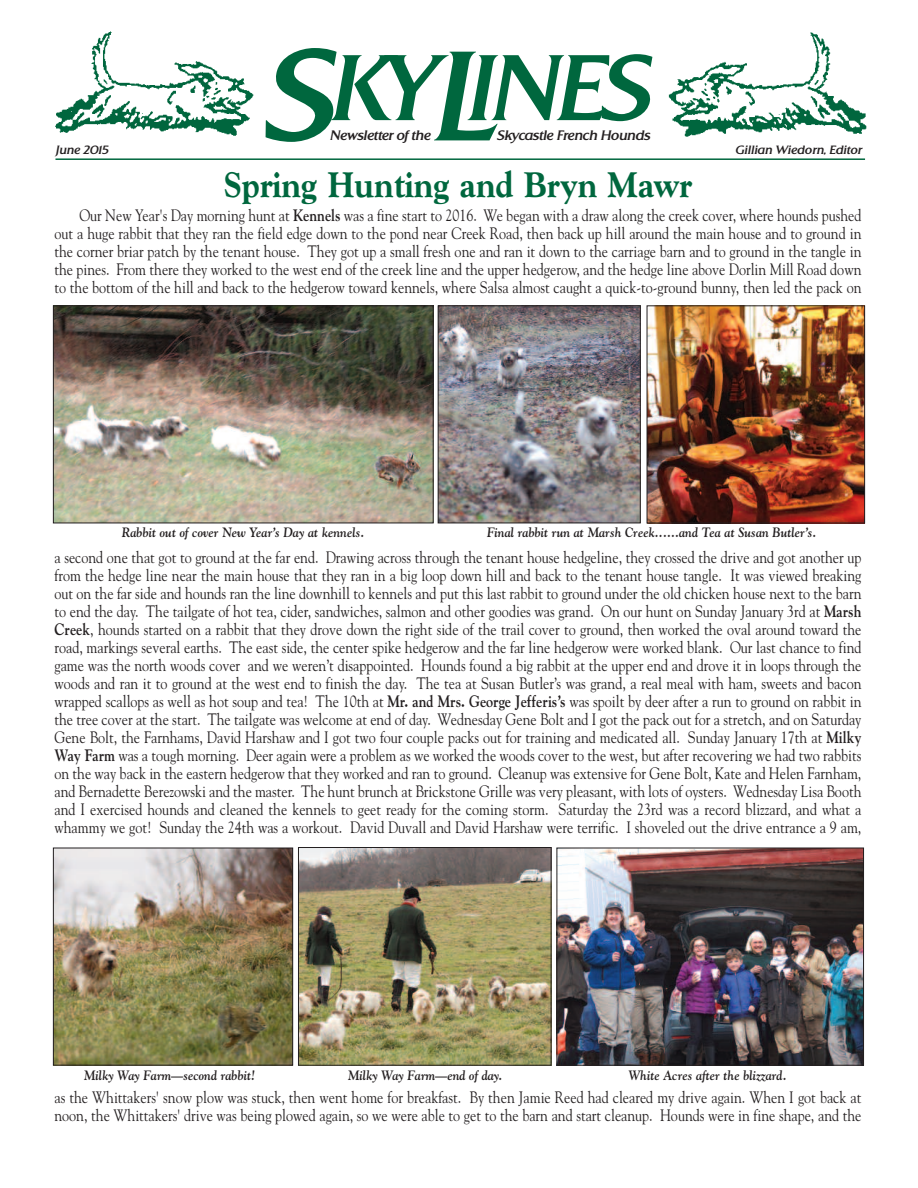
<style>
.page{position:relative;width:918px;height:1188px;background:#fff}
.page>*{position:absolute;margin:0;border:0;box-sizing:border-box;transform-origin:0 0}
.t1{font:italic 500 113.7px "Trantino";color:#00673e}
.t2{font:italic 500 81.15px "Trantino";letter-spacing:-.03em;color:#00673e}
.t3{font:800 36px "Goudy";color:#00673e;scale:.9 1}
.t4{font:16.5px/18px "Goudy";color:#231f20;text-align:justify;scale:.85 1}
.t5{font:italic 700 13.5px "Goudy";color:#231f20;scale:.9 1}
.t6{font:italic 500 12px "Trantino";color:#231f20}
.t7{font:italic 500 10.5px "Trantino";letter-spacing:.025em;color:#231f20}
.s1{font-size:111px}
.s2{font-weight:700}
</style>
<div class="page">
<img style="left:55px;top:31px;width:199px;height:105px">
<img style="left:668px;top:32px;width:199px;height:105px">
<hr style="left:56px;top:158px;width:809px;height:2px;background:#00673e">
<img style="left:55px;top:307px;width:377px;height:214px">
<div style="left:53px;top:305px;width:381px;height:218px;border:1px solid #231f20"></div>
<img style="left:649px;top:307px;width:214px;height:214px">
<div style="left:647px;top:305px;width:218px;height:218px;border:1px solid #231f20"></div>
<img style="left:440px;top:307px;width:199px;height:214px">
<div style="left:438px;top:305px;width:203px;height:218px;border:1px solid #231f20"></div>
<img style="left:300px;top:849px;width:249px;height:215px">
<div style="left:298px;top:847px;width:253px;height:219px;border:1px solid #231f20"></div>
<img style="left:559px;top:850px;width:303px;height:214px">
<div style="left:557px;top:848px;width:307px;height:218px;border:1px solid #231f20"></div>
<img style="left:55px;top:850px;width:236px;height:214px">
<div style="left:53px;top:848px;width:240px;height:218px;border:1px solid #231f20"></div>
<h1 class="t1" style="left:261px;top:49px;width:71px">S</h1>
<h2 class="t2" style="left:328px;top:55px;width:322px">KY<span class="s1">L</span>INES</h2>
<h3 class="t3" style="left:224px;top:170px;width:522px">Spring Hunting and Bryn Mawr</h3>
<p class="t4" style="left:54px;top:206px;width:951px;text-indent:25px">Our New Year's Day morning hunt at <span class="s2">Kennels</span> was a fine start to 2016. We began with a draw along the creek cover, where hounds pushed out a huge rabbit that they ran the field edge down to the pond near Creek Road, then back up hill around the main house and to ground in the corner briar patch by the tenant house. They got up a small fresh one and ran it down to the carriage barn and to ground in the tangle in the pines. From there they worked to the west end of the creek line and the upper hedgerow, and the hedge line above Dorlin Mill Road down to the bottom of the hill and back to the hedgerow toward kennels, where Salsa almost caught a quick-to-ground bunny, then led the pack on</p>
<p class="t6" style="left:330px;top:131px;width:102px">Newsletter of the</p>
<p class="t6" style="left:497px;top:131px;width:155px">Skycastle French Hounds</p>
<p class="t7" style="left:735px;top:145px;width:128px">Gillian Wiedorn, Editor</p>
<p class="t7" style="left:56px;top:145px;width:54px">June 2015</p>
<p class="t5" style="left:122px;top:525px;width:271px">Rabbit out of cover New Year’s Day at kennels.</p>
<p class="t5" style="left:487px;top:525px;width:367px">Final rabbit run at Marsh Creek......and Tea at Susan Butler’s.</p>
<p class="t4" style="left:54px;top:548px;width:951px">a second one that got to ground at the far end. Drawing across through the tenant house hedgeline, they crossed the drive and got another up from the hedge line near the main house that they ran in a big loop down hill and back to the tenant house tangle. It was viewed breaking out on the far side and hounds ran the line downhill to kennels and put this last rabbit to ground under the old chicken house next to the barn to end the day. The tailgate of hot tea, cider, sandwiches, salmon and other goodies was grand. On our hunt on Sunday January 3rd at <span class="s2">Marsh Creek</span>, hounds started on a rabbit that they drove down the right side of the trail cover to ground, then worked the oval around toward the road, markings several earths. The east side, the center spike hedgerow and the far line hedgerow were worked blank. Our last chance to find game was the north woods cover and we weren’t disappointed. Hounds found a big rabbit at the upper end and drove it in loops through the woods and ran it to ground at the west end to finish the day. The tea at Susan Butler’s was grand, a real meal with ham, sweets and bacon wrapped scallops as well as hot soup and tea! The 10th at <span class="s2">Mr. and Mrs. George Jefferis’s</span> was spoilt by deer after a run to ground on rabbit in the tree cover at the start. The tailgate was welcome at end of day. Wednesday Gene Bolt and I got the pack out for a stretch, and on Saturday Gene Bolt, the Farnhams, David Harshaw and I got two four couple packs out for training and medicated all. Sunday January 17th at <span class="s2">Milky Way Farm</span> was a tough morning. Deer again were a problem as we worked the woods cover to the west, but after recovering we had two rabbits on the way back in the eastern hedgerow that they worked and ran to ground. Cleanup was extensive for Gene Bolt, Kate and Helen Farnham, and Bernadette Berezowski and the master. The hunt brunch at Brickstone Grille was very pleasant, with lots of oysters. Wednesday Lisa Booth and I exercised hounds and cleaned the kennels to geet ready for the coming storm. Saturday the 23rd was a record blizzard, and what a whammy we got! Sunday the 24th was a workout. David Duvall and David Harshaw were terrific. I shoveled out the drive entrance a 9 am,</p>
<p class="t5" style="left:84px;top:1068px;width:192px">Milky Way Farm—second rabbit!</p>
<p class="t5" style="left:348px;top:1068px;width:173px">Milky Way Farm—end of day.</p>
<p class="t5" style="left:629px;top:1068px;width:177px">White Acres after the blizzard.</p>
<p class="t4" style="left:54px;top:1088px;width:951px">as the Whittakers' snow plow was stuck, then went home for breakfast. By then Jamie Reed had cleared my drive again. When I got back at noon, the Whittakers' drive was being plowed again, so we were able to get to the barn and start cleanup. Hounds were in fine shape, and the</p>
</div>
